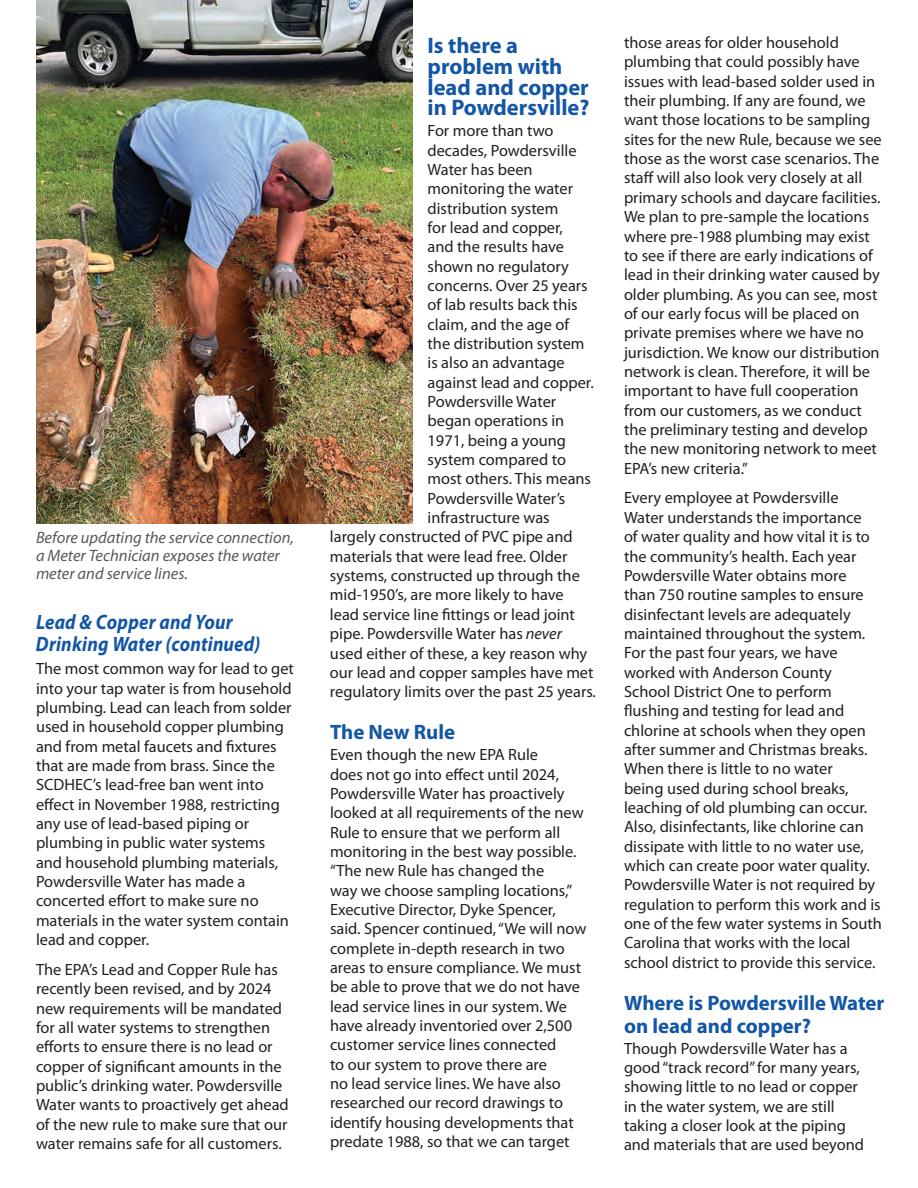
<style>
.page{position:relative;width:918px;height:1188px;background:#fff}
.page>*{position:absolute;margin:0;border:0;box-sizing:border-box;transform-origin:0 0}
.PWD_Subhead{font:700 22.5px/20.9px "Myriad Pro";color:#1356a5}
.PWD_Subhead-2{font:700 20.85px/22.5px "Myriad Pro";color:#1356a5}
.PWD_Headline_Text{font:italic 700 20.85px/22.5px "Myriad Pro";letter-spacing:.01em;color:#1356a5;scale:.9 1}
.PWD_Subhead-3{font:italic 16.5px/18px "Myriad Pro";color:#57585a}
.PWD_Body_Text{font:16.35px/19.4px "Myriad Pro";color:#231f20}
.s1{font-style:italic}
</style>
<div class="page">
<img style="left:36px;top:0;width:377px;height:524px">
<p class="PWD_Subhead-3" style="left:36px;top:529px;width:259px">Before updating the service connection, a Meter Technician exposes the water meter and service lines.</p>
<p class="PWD_Headline_Text" style="left:36px;top:610px;width:251px">Lead &amp; Copper and Your<br>Drinking Water (continued)</p>
<p class="PWD_Body_Text" style="left:36px;top:659px;width:260px">The most common way for lead to get into your tap water is from household plumbing. Lead can leach from solder used in household copper plumbing and from metal faucets and fixtures that are made from brass. Since the SCDHEC’s lead-free ban went into effect in November 1988, restricting any use of lead-based piping or plumbing in public water systems and household plumbing materials, Powdersville Water has made a concerted effort to make sure no materials in the water system contain lead and copper.</p>
<p class="PWD_Body_Text" style="left:36px;top:960px;width:254px">The EPA’s Lead and Copper Rule has recently been revised, and by 2024 new requirements will be mandated for all water systems to strengthen efforts to ensure there is no lead or copper of significant amounts in the public’s drinking water. Powdersville Water wants to proactively get ahead of the new rule to make sure that our water remains safe for all customers.</p>
<p class="PWD_Subhead" style="left:428px;top:34px;width:163px">Is there a problem with lead and copper in Powdersville?</p>
<p class="PWD_Body_Text" style="left:428px;top:121px;width:128px">For more than two</p>
<p class="PWD_Body_Text" style="left:428px;top:140px;width:151px">decades, Powdersville</p>
<p class="PWD_Body_Text" style="left:428px;top:160px;width:107px">Water has been</p>
<p class="PWD_Body_Text" style="left:428px;top:179px;width:147px">monitoring the water</p>
<p class="PWD_Body_Text" style="left:428px;top:198px;width:132px">distribution system</p>
<p class="PWD_Body_Text" style="left:428px;top:218px;width:137px">for lead and copper,</p>
<p class="PWD_Body_Text" style="left:428px;top:237px;width:138px">and the results have</p>
<p class="PWD_Body_Text" style="left:428px;top:256px;width:143px">shown no regulatory</p>
<p class="PWD_Body_Text" style="left:428px;top:276px;width:162px">concerns. Over 25 years</p>
<p class="PWD_Body_Text" style="left:428px;top:295px;width:152px">of lab results back this</p>
<p class="PWD_Body_Text" style="left:428px;top:314px;width:143px">claim, and the age of</p>
<p class="PWD_Body_Text" style="left:428px;top:334px;width:159px">the distribution system</p>
<p class="PWD_Body_Text" style="left:428px;top:353px;width:139px">is also an advantage</p>
<p class="PWD_Body_Text" style="left:428px;top:372px;width:168px">against lead and copper.</p>
<p class="PWD_Body_Text" style="left:428px;top:392px;width:130px">Powdersville Water</p>
<p class="PWD_Body_Text" style="left:428px;top:411px;width:138px">began operations in</p>
<p class="PWD_Body_Text" style="left:428px;top:430px;width:140px">1971, being a young</p>
<p class="PWD_Body_Text" style="left:428px;top:450px;width:140px">system compared to</p>
<p class="PWD_Body_Text" style="left:428px;top:469px;width:165px">most others. This means</p>
<p class="PWD_Body_Text" style="left:428px;top:488px;width:139px">Powdersville Water’s</p>
<p class="PWD_Body_Text" style="left:428px;top:508px;width:124px">infrastructure was</p>
<p class="PWD_Body_Text" style="left:330px;top:527px;width:244px">largely constructed of PVC pipe and</p>
<p class="PWD_Body_Text" style="left:330px;top:546px;width:239px">materials that were lead free. Older</p>
<p class="PWD_Body_Text" style="left:330px;top:566px;width:251px">systems, constructed up through the</p>
<p class="PWD_Body_Text" style="left:330px;top:585px;width:235px">mid-1950’s, are more likely to have</p>
<p class="PWD_Body_Text" style="left:330px;top:604px;width:246px">lead service line fittings or lead joint</p>
<p class="PWD_Body_Text" style="left:330px;top:624px;width:233px">pipe. Powdersville Water has <span class="s1">never</span></p>
<p class="PWD_Body_Text" style="left:330px;top:643px;width:259px">used either of these, a key reason why</p>
<p class="PWD_Body_Text" style="left:330px;top:662px;width:265px">our lead and copper samples have met</p>
<p class="PWD_Body_Text" style="left:330px;top:682px;width:268px">regulatory limits over the past 25 years.</p>
<p class="PWD_Subhead-2" style="left:330px;top:720px;width:127px">The New Rule</p>
<p class="PWD_Body_Text" style="left:330px;top:745px;width:258px">Even though the new EPA Rule<br>does not go into effect until 2024, Powdersville Water has proactively looked at all requirements of the new Rule to ensure that we perform all monitoring in the best way possible. “The new Rule has changed the<br>way we choose sampling locations,” Executive Director, Dyke Spencer, said. Spencer continued, “We will now complete in-depth research in two areas to ensure compliance. We must be able to prove that we do not have lead service lines in our system. We have already inventoried over 2,500 customer service lines connected<br>to our system to prove there are<br>no lead service lines. We have also researched our record drawings to identify housing developments that predate 1988, so that we can target</p>
<p class="PWD_Body_Text" style="left:624px;top:33px;width:259px">those areas for older household plumbing that could possibly have issues with lead-based solder used in their plumbing. If any are found, we want those locations to be sampling sites for the new Rule, because we see those as the worst case scenarios. The staff will also look very closely at all primary schools and daycare facilities.<br>We plan to pre-sample the locations where pre-1988 plumbing may exist to see if there are early indications of lead in their drinking water caused by older plumbing. As you can see, most of our early focus will be placed on private premises where we have no jurisdiction. We know our distribution network is clean. Therefore, it will be important to have full cooperation from our customers, as we conduct the preliminary testing and develop the new monitoring network to meet EPA’s new criteria.”</p>
<p class="PWD_Body_Text" style="left:624px;top:488px;width:260px">Every employee at Powdersville Water understands the importance<br>of water quality and how vital it is to the community’s health. Each year Powdersville Water obtains more than 750 routine samples to ensure disinfectant levels are adequately maintained throughout the system.<br>For the past four years, we have worked with Anderson County School District One to perform flushing and testing for lead and chlorine at schools when they open after summer and Christmas breaks.<br>When there is little to no water<br>being used during school breaks, leaching of old plumbing can occur.<br>Also, disinfectants, like chlorine can dissipate with little to no water use, which can create poor water quality.<br>Powdersville Water is not required by regulation to perform this work and is one of the few water systems in South Carolina that works with the local school district to provide this service.</p>
<p class="PWD_Subhead-2" style="left:624px;top:991px;width:262px">Where is Powdersville Water on lead and copper?</p>
<p class="PWD_Body_Text" style="left:624px;top:1038px;width:242px">Though Powdersville Water has a good “track record” for many years, showing little to no lead or copper in the water system, we are still taking a closer look at the piping and materials that are used beyond</p>
</div>
